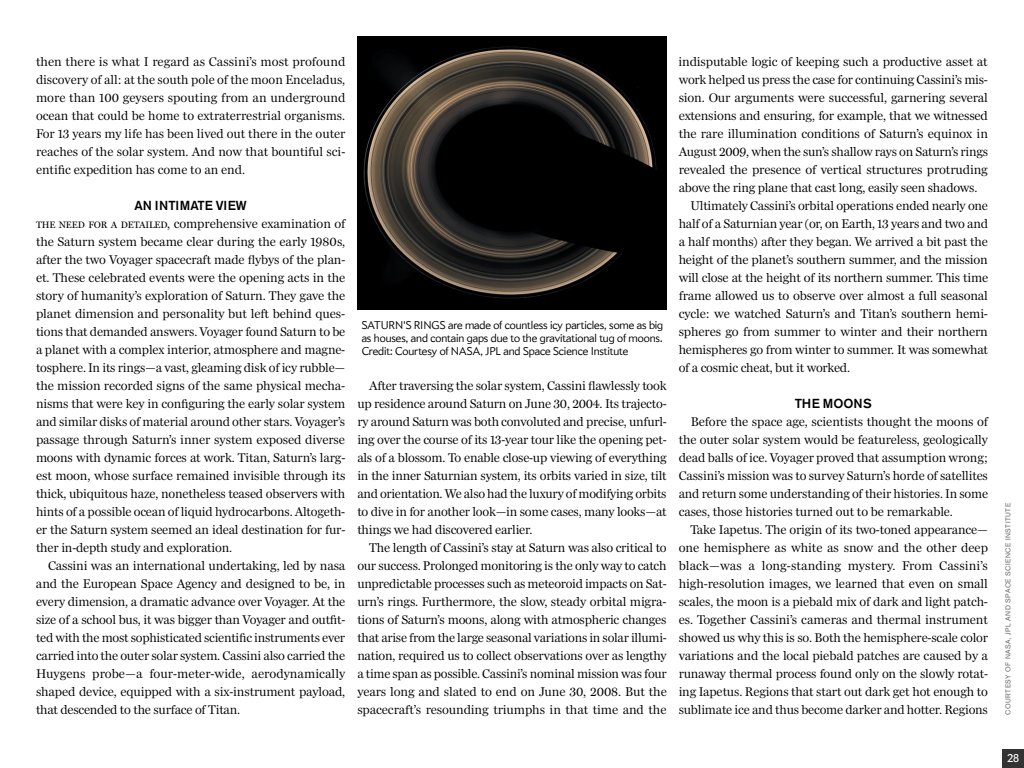
<style>
.page{position:relative;width:1024px;height:768px;background:#fff}
.page>*{position:absolute;margin:0;border:0;box-sizing:border-box;transform-origin:0 0}
.t1{font:13px/18px "Miller Daily One";letter-spacing:-.015em;color:#000;text-align:justify}
.t2{font:500 13px "Akzidenz Grotesk BE";letter-spacing:-.005em;color:#000}
.t3{font:300 11px/13px "Apres";letter-spacing:-.005em;color:#000;text-align:justify}
.t4{font:11px "Apres";color:#fff}
.t5{font:7px "Akzidenz Grotesk BE";letter-spacing:.07em;color:#666}
</style>
<div class="page">
<img style="left:357px;top:37px;width:310px;height:272px">
<div style="left:1003px;top:749px;width:21px;height:19px;background:#333"></div>
<p class="t1" style="left:36px;top:53px;width:311px">then there is what I regard as Cassini’s most profound discovery of all: at the south pole of the moon Enceladus, more than 100 geysers spouting from an underground ocean that could be home to extraterrestrial organisms.<br>For 13 years my life has been lived out there in the outer reaches of the solar system. And now that bountiful sci&shy;entific expedition has come to an end.</p>
<p class="t2" style="left:135px;top:197px;width:114px">AN INTIMATE VIEW</p>
<p class="t1" style="left:36px;top:215px;width:312px">The need for a detailed, comprehensive examination of the Saturn system became clear during the early 1980s, after the two Voyager spacecraft made flybys of the plan&shy;et. These celebrated events were the opening acts in the story of humanity’s exploration of Saturn. They gave the planet dimension and personality but left behind ques&shy;tions that demanded answers. Voyager found Saturn to be a planet with a complex interior, atmosphere and magne&shy;tosphere. In its rings—a vast, gleaming disk of icy rubble— the mission recorded signs of the same physical mecha&shy;nisms that were key in configuring the early solar system and similar disks of material around other stars. Voyager’s passage through Saturn’s inner system exposed diverse moons with dynamic forces at work. Titan, Saturn’s larg&shy;est moon, whose surface remained invisible through its thick, ubiquitous haze, nonetheless teased observers with hints of a possible ocean of liquid hydrocarbons. Altogeth&shy;er the Saturn system seemed an ideal destination for fur&shy;ther in-depth study and exploration.</p>
<p class="t1" style="left:36px;top:557px;width:311px;text-indent:12px">Cassini was an international undertaking, led by nasa and the European Space Agency and designed to be, in every dimension, a dramatic advance over Voyager. At the size of a school bus, it was bigger than Voyager and outfit&shy;ted with the most sophisticated scientific instruments ever carried into the outer solar system. Cassini also carried the Huygens probe—a four-meter-wide, aerodynamically shaped device, equipped with a six-instrument payload, that descended to the surface of Titan.</p>
<p class="t3" style="left:362px;top:318px;width:303px">SATURN'S RINGS are made of countless icy particles, some as big as houses, and contain gaps due to the gravitational tug of moons.<br>Credit: Courtesy of NASA, JPL and Space Science Institute</p>
<p class="t1" style="left:357px;top:377px;width:311px;text-indent:12px">After traversing the solar system, Cassini flawlessly took up residence around Saturn on June 30, 2004. Its trajecto&shy;ry around Saturn was both convoluted and precise, unfurl&shy;ing over the course of its 13-year tour like the opening pet&shy;als of a blossom. To enable close-up viewing of everything in the inner Saturnian system, its orbits varied in size, tilt and orientation. We also had the luxury of modifying orbits to dive in for another look—in some cases, many looks—at things we had discovered earlier.</p>
<p class="t1" style="left:357px;top:539px;width:311px;text-indent:12px">The length of Cassini’s stay at Saturn was also critical to our success. Prolonged monitoring is the only way to catch unpredictable processes such as meteoroid impacts on Sat&shy;urn’s rings. Furthermore, the slow, steady orbital migra&shy;tions of Saturn’s moons, along with atmospheric changes that arise from the large seasonal variations in solar illumi&shy;nation, required us to collect observations over as lengthy a time span as possible. Cassini’s nominal mission was four years long and slated to end on June 30, 2008. But the spacecraft’s resounding triumphs in that time and the</p>
<p class="t1" style="left:679px;top:53px;width:311px">indisputable logic of keeping such a productive asset at</p>
<p class="t1" style="left:679px;top:71px;width:311px">work helped us press the case for continuing Cassini’s mis-</p>
<p class="t1" style="left:679px;top:89px;width:311px">sion. Our arguments were successful, garnering several</p>
<p class="t1" style="left:679px;top:107px;width:311px">extensions and ensuring, for example, that we witnessed</p>
<p class="t1" style="left:679px;top:125px;width:311px">the rare illumination conditions of Saturn’s equinox in</p>
<p class="t1" style="left:679px;top:143px;width:311px">August 2009, when the sun’s shallow rays on Saturn’s rings</p>
<p class="t1" style="left:679px;top:161px;width:311px">revealed the presence of vertical structures protruding</p>
<p class="t1" style="left:679px;top:179px;width:300px">above the ring plane that cast long, easily seen shadows.</p>
<p class="t1" style="left:691px;top:197px;width:299px">Ultimately Cassini’s orbital operations ended nearly one</p>
<p class="t1" style="left:679px;top:215px;width:311px">half of a Saturnian year (or, on Earth, 13 years and two and</p>
<p class="t1" style="left:679px;top:233px;width:311px">a half months) after they began. We arrived a bit past the</p>
<p class="t1" style="left:679px;top:251px;width:311px">height of the planet’s southern summer, and the mission</p>
<p class="t1" style="left:679px;top:269px;width:311px">will close at the height of its northern summer. This time</p>
<p class="t1" style="left:679px;top:287px;width:311px">frame allowed us to observe over almost a full seasonal</p>
<p class="t1" style="left:679px;top:305px;width:311px">cycle: we watched Saturn’s and Titan’s southern hemi-</p>
<p class="t1" style="left:679px;top:323px;width:311px">spheres go from summer to winter and their northern</p>
<p class="t1" style="left:679px;top:341px;width:311px">hemispheres go from winter to summer. It was somewhat</p>
<p class="t1" style="left:679px;top:359px;width:173px">of a cosmic cheat, but it worked.</p>
<p class="t2" style="left:795px;top:395px;width:79px">THE MOONS</p>
<p class="t1" style="left:679px;top:413px;width:312px;text-indent:12px">Before the space age, scientists thought the moons of the outer solar system would be featureless, geologically dead balls of ice. Voyager proved that assumption wrong; Cassini’s mission was to survey Saturn’s horde of satellites and return some understanding of their histories. In some cases, those histories turned out to be remarkable.</p>
<p class="t1" style="left:679px;top:521px;width:311px;text-indent:12px">Take Iapetus. The origin of its two-toned appearance— one hemisphere as white as snow and the other deep black—was a long-standing mystery. From Cassini’s high-resolution images, we learned that even on small scales, the moon is a piebald mix of dark and light patch&shy;es. Together Cassini’s cameras and thermal instrument showed us why this is so. Both the hemisphere-scale color variations and the local piebald patches are caused by a runaway thermal process found only on the slowly rotat&shy;ing Iapetus. Regions that start out dark get hot enough to sublimate ice and thus become darker and hotter. Regions</p>
<p class="t5" style="left:1004px;top:715px;width:213px;rotate:-90deg">COURTESY OF NASA, JPL AND SPACE SCIENCE INSTITUTE</p>
<p class="t4" style="left:1008px;top:752px;width:13px">28</p>
</div>
